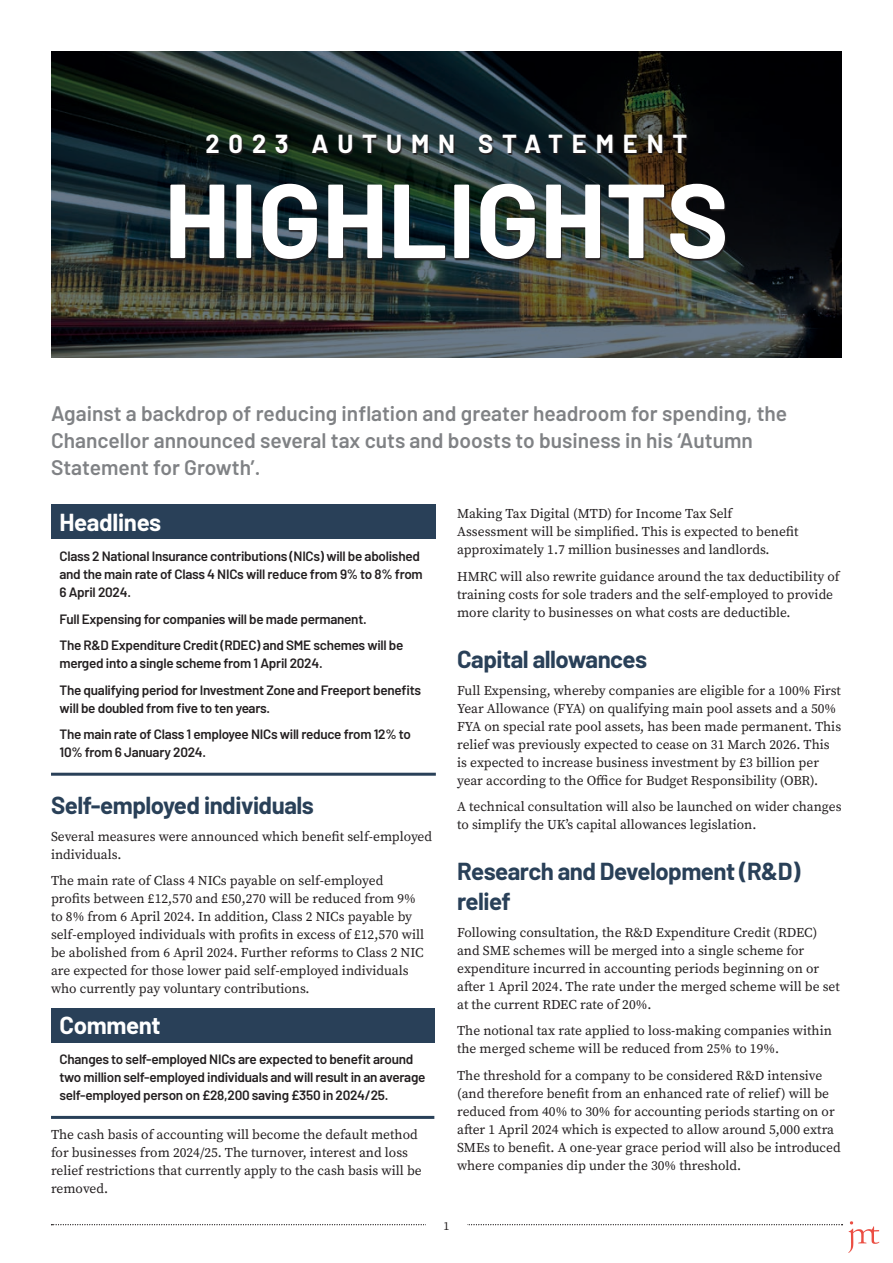
<style>
.page{position:relative;width:893px;height:1263px;background:#fff}
.page>*{position:absolute;margin:0;border:0;box-sizing:border-box;transform-origin:0 0}
.t1{font:700 105px "Barlow";color:#fff}
.t2{font:700 25.5px "Barlow";letter-spacing:.35em;color:#fff}
.t3{font:700 24px/30px "Barlow";letter-spacing:-.02em;color:#294058}
.t4{font:700 24px "Barlow";letter-spacing:-.015em;color:#fff}
.t5{font:600 21px/27px "Barlow";color:#808285}
.t6{font:13.5px/18px "Source Serif Pro";color:#231f20}
.t7{font:600 13.5px/18px "Barlow";letter-spacing:-.02em;color:#231f20}
.t8{font:12px "Source Serif Pro";color:#231f20}
</style>
<div class="page">
<svg style="left:51px;top:51px;width:791px;height:306px;background:#252c2a"></svg>
<svg style="left:206px;top:135px;width:482px;height:20px;background:#1e2724"></svg>
<svg style="left:170px;top:184px;width:557px;height:77px;background:#222929"></svg>
<svg style="left:51px;top:1224px;width:792px;height:1px"></svg>
<div style="left:426px;top:1203px;width:41px;height:43px;background:#fff"></div>
<div style="left:51px;top:504px;width:385px;height:35px;background:#294058"></div>
<hr style="left:51px;top:773px;width:385px;height:3px;background:#294058">
<div style="left:51px;top:1008px;width:383px;height:34px;background:#294058"></div>
<hr style="left:51px;top:1116px;width:383px;height:3px;background:#294058">
<img style="left:848px;top:1221px;width:32px;height:32px">
<h2 class="t2" style="left:205px;top:125px;width:484px">2023 AUTUMN STATEMENT</h2>
<h1 class="t1" style="left:164px;top:143px;width:566px">HIGHLIGHTS</h1>
<h3 class="t5" style="left:51px;top:398px;width:738px">Against a backdrop of reducing inflation and greater headroom for spending, the<br>Chancellor announced several tax cuts and boosts to business in his ‘Autumn<br>Statement for Growth’.</h3>
<h3 class="t4" style="left:60px;top:504px;width:103px">Headlines</h3>
<p class="t7" style="left:60px;top:546px;width:365px">Class 2 National Insurance contributions (NICs) will be abolished and the main rate of Class 4 NICs will reduce from 9% to 8% from<br>6 April 2024.</p>
<p class="t7" style="left:60px;top:604px;width:345px;line-height:26.5px">Full Expensing for companies will be made permanent.<br>The R&amp;D Expenditure Credit (RDEC) and SME schemes will be</p>
<p class="t7" style="left:60px;top:649px;width:363px;line-height:26.5px">merged into a single scheme from 1 April 2024.<br>The qualifying period for Investment Zone and Freeport benefits</p>
<p class="t7" style="left:60px;top:693px;width:353px;line-height:26.5px">will be doubled from five to ten years.<br>The main rate of Class 1 employee NICs will reduce from 12% to</p>
<p class="t7" style="left:60px;top:742px;width:148px">10% from 6 January 2024.</p>
<h3 class="t3" style="left:51px;top:789px;width:264px">Self-employed individuals</h3>
<p class="t6" style="left:51px;top:827px;width:383px">Several measures were announced which benefit self-employed individuals.</p>
<p class="t6" style="left:51px;top:872px;width:375px">The main rate of Class 4 NICs payable on self-employed profits between £12,570 and £50,270 will be reduced from 9% to 8% from 6 April 2024. In addition, Class 2 NICs payable by self-employed individuals with profits in excess of £12,570 will be abolished from 6 April 2024. Further reforms to Class 2 NIC are expected for those lower paid self-employed individuals who currently pay voluntary contributions.</p>
<h3 class="t4" style="left:60px;top:1007px;width:103px">Comment</h3>
<p class="t7" style="left:60px;top:1049px;width:367px">Changes to self-employed NICs are expected to benefit around two million self-employed individuals and will result in an average self-employed person on £28,200 saving £350 in 2024/25.</p>
<p class="t6" style="left:51px;top:1126px;width:372px">The cash basis of accounting will become the default method for businesses from 2024/25. The turnover, interest and loss relief restrictions that currently apply to the cash basis will be removed.</p>
<p class="t6" style="left:457px;top:505px;width:343px">Making Tax Digital (MTD) for Income Tax Self<br>Assessment will be simplified. This is expected to benefit approximately 1.7 million businesses and landlords.</p>
<p class="t6" style="left:457px;top:567px;width:384px">HMRC will also rewrite guidance around the tax deductibility of training costs for sole traders and the self-employed to provide more clarity to businesses on what costs are deductible.</p>
<h3 class="t3" style="left:457px;top:642px;width:191px">Capital allowances</h3>
<p class="t6" style="left:457px;top:681px;width:386px">Full Expensing, whereby companies are eligible for a 100% First Year Allowance (FYA) on qualifying main pool assets and a 50% FYA on special rate pool assets, has been made permanent. This relief was previously expected to cease on 31 March 2026. This is expected to increase business investment by £3 billion per year according to the Office for Budget Responsibility (OBR).</p>
<p class="t6" style="left:457px;top:797px;width:386px">A technical consultation will also be launched on wider changes to simplify the UK’s capital allowances legislation.</p>
<h3 class="t3" style="left:457px;top:855px;width:345px">Research and Development (R&amp;D) relief</h3>
<p class="t6" style="left:457px;top:923px;width:384px">Following consultation, the R&amp;D Expenditure Credit (RDEC) and SME schemes will be merged into a single scheme for expenditure incurred in accounting periods beginning on or after 1 April 2024. The rate under the merged scheme will be set at the current RDEC rate of 20%.</p>
<p class="t6" style="left:457px;top:1022px;width:376px">The notional tax rate applied to loss-making companies within the merged scheme will be reduced from 25% to 19%.</p>
<p class="t6" style="left:457px;top:1066px;width:385px">The threshold for a company to be considered R&amp;D intensive (and therefore benefit from an enhanced rate of relief) will be reduced from 40% to 30% for accounting periods starting on or after 1 April 2024 which is expected to allow around 5,000 extra SMEs to benefit. A one-year grace period will also be introduced where companies dip under the 30% threshold.</p>
<p class="t8" style="left:443px;top:1218px;width:7px">1</p>
</div>
